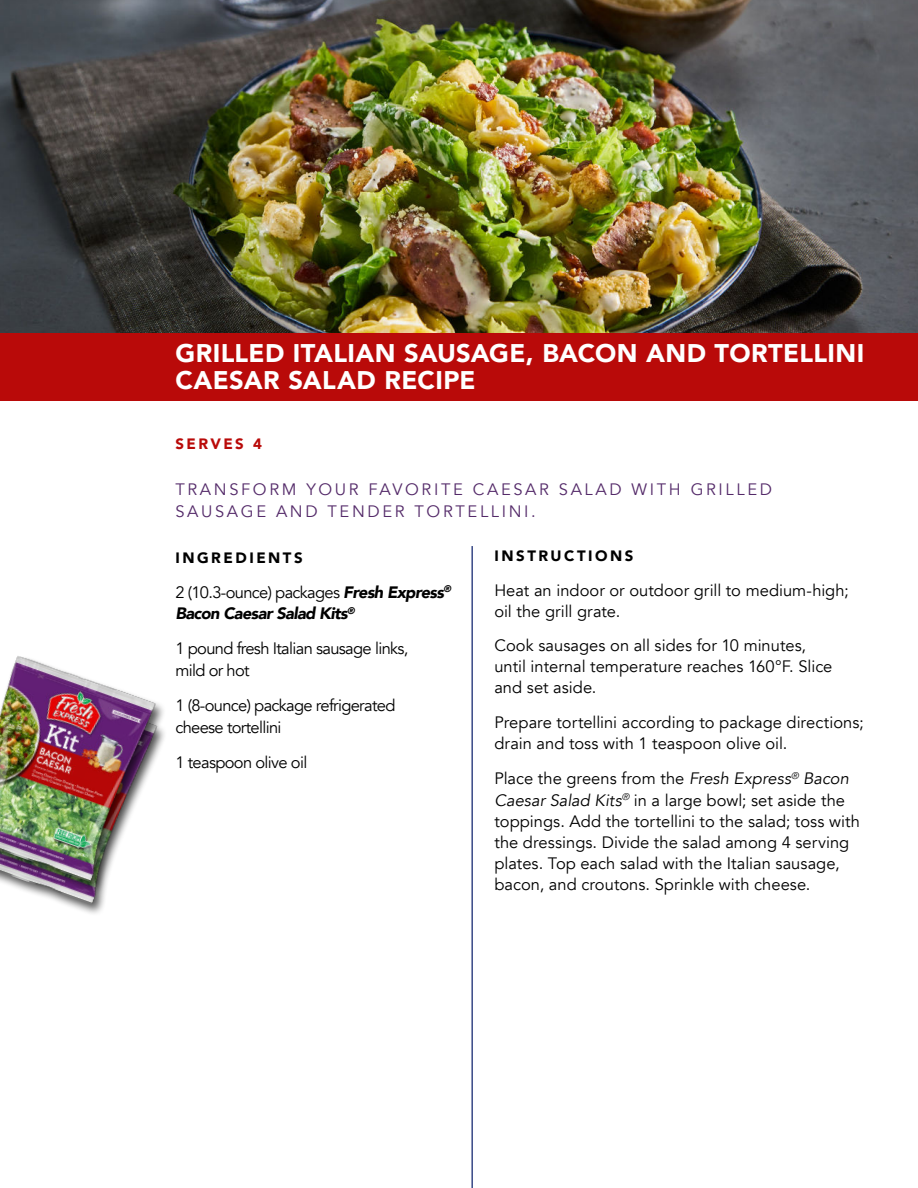
<style>
.page{position:relative;width:918px;height:1188px;background:#fff}
.page>*{position:absolute;margin:0;border:0;box-sizing:border-box;transform-origin:0 0}
.t1{font:900 25.5px/27px "Avenir";letter-spacing:.015em;color:#fff}
.t2{font:16.5px/21.1px "Avenir";color:#000}
.t3{font:16.5px/21.6px "Avenir";letter-spacing:-.04em;color:#000}
.t4{font:16.5px/21.6px "Avenir";letter-spacing:.16em;color:#542a69}
.t5{font:italic 900 16.5px/21.6px "Avenir";letter-spacing:-.04em;color:#000}
.t6{font:900 15px "Avenir";letter-spacing:.17em;color:#000}
.t7{font:900 15px "Avenir";letter-spacing:.16em;color:#b90a09}
.s1{font-weight:400;font-style:normal}
.s2{font-style:italic}
</style>
<div class="page">
<div style="left:0;top:678px;width:168px;height:238px;background:#000;opacity:.66"></div>
<img style="left:0;top:894px;width:166px;height:14px">
<div style="left:0;top:655px;width:166px;height:239px;background:#000;opacity:.66"></div>
<img style="left:0;top:655px;width:165px;height:230px">
<div style="left:0;top:332px;width:918px;height:69px;background:#b90a09"></div>
<hr style="left:471px;top:546px;width:2px;height:642px;background:#384886">
<img style="left:0;top:0;width:918px;height:332px">
<h1 class="t1" style="left:175px;top:342px;width:690px">GRILLED ITALIAN SAUSAGE, BACON AND TORTELLINI<br>CAESAR SALAD RECIPE</h1>
<p class="t7" style="left:175px;top:438px;width:88px">SERVES 4</p>
<p class="t4" style="left:175px;top:480px;width:598px">TRANSFORM YOUR FAVORITE CAESAR SALAD WITH GRILLED<br>SAUSAGE AND TENDER TORTELLINI.</p>
<p class="t6" style="left:175px;top:551px;width:129px">INGREDIENTS</p>
<p class="t5" style="left:175px;top:583px;width:277px"><span class="s1">2 (10.3-ounce) packages</span> Fresh Express<sup>®<br></sup>Bacon Caesar Salad Kits<sup>®</sup></p>
<p class="t3" style="left:175px;top:640px;width:235px">1 pound fresh Italian sausage links, mild or hot</p>
<p class="t3" style="left:175px;top:696px;width:222px">1 (8-ounce) package refrigerated cheese tortellini</p>
<p class="t3" style="left:175px;top:753px;width:133px">1 teaspoon olive oil</p>
<p class="t6" style="left:494px;top:550px;width:141px">INSTRUCTIONS</p>
<p class="t2" style="left:494px;top:581px;width:356px">Heat an indoor or outdoor grill to medium-high; oil the grill grate.</p>
<p class="t2" style="left:494px;top:637px;width:340px">Cook sausages on all sides for 10 minutes, until internal temperature reaches 160°F. Slice and set aside.</p>
<p class="t2" style="left:494px;top:713px;width:371px">Prepare tortellini according to package directions; drain and toss with 1 teaspoon olive oil.</p>
<p class="t2" style="left:494px;top:769px;width:367px">Place the greens from the <span class="s2">Fresh Express</span><sup>®</sup> <span class="s2">Bacon Caesar Salad Kits</span><sup>®</sup> in a large bowl; set aside the toppings. Add the tortellini to the salad; toss with the dressings. Divide the salad among 4 serving plates. Top each salad with the Italian sausage, bacon, and croutons. Sprinkle with cheese.</p>
</div>
